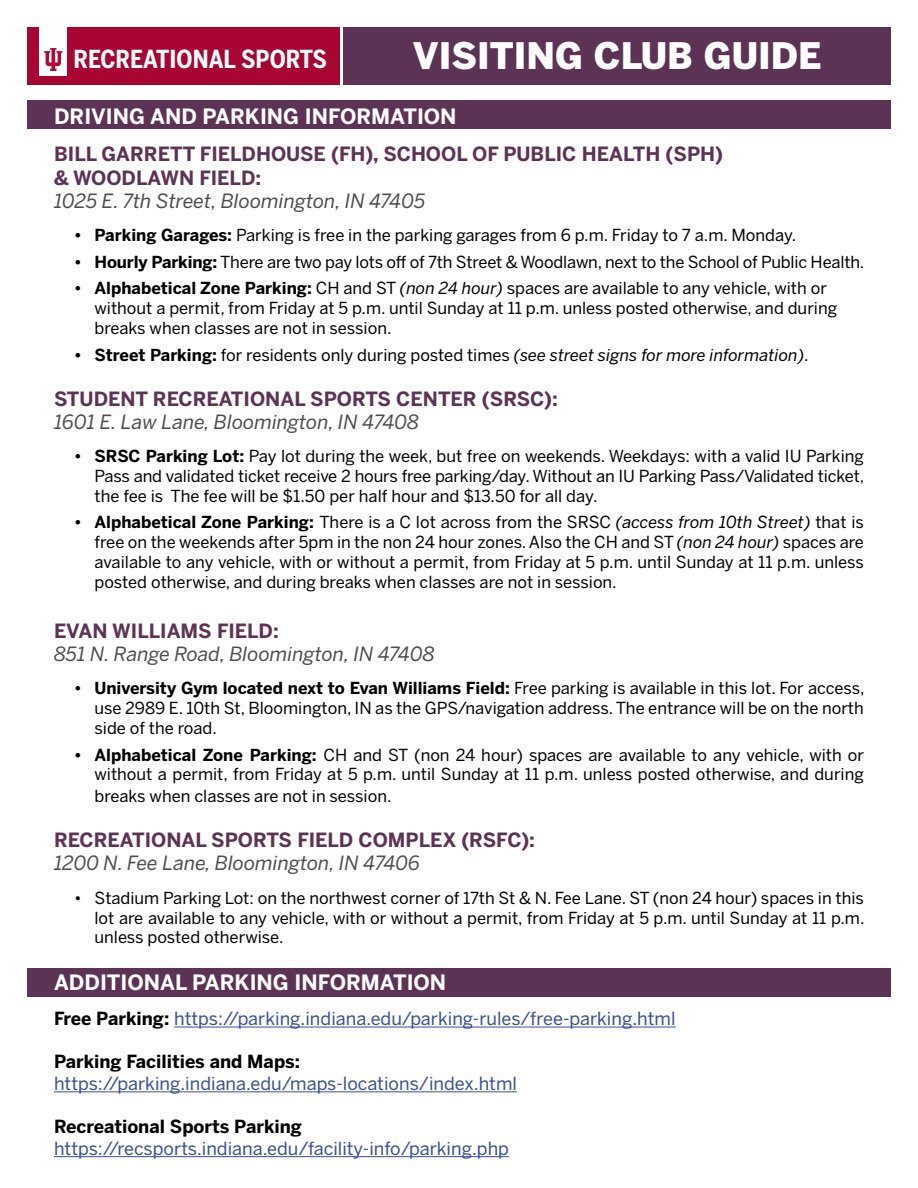
<style>
.page{position:relative;width:918px;height:1188px;background:#fff}
.page>*{position:absolute;margin:0;border:0;box-sizing:border-box;transform-origin:0 0}
.t1{font:900 36.3px "Benton Sans";color:#fff}
.t2{font:700 24.75px "Benton Sans Cond";color:#fff}
.t3{font:700 21px "Benton Sans";color:#fff}
.t4{font:700 19.5px/23.4px "Benton Sans";color:#5c3354}
.t5{font:italic 19.5px "Benton Sans";color:#4d4d4f}
.t6{font:18px "Benton Sans";color:#3a4f96}
.t7{font:700 18px "Benton Sans";color:#000}
.t8{font:16.5px/19.8px "Benton Sans";color:#000;text-align:justify}
.s1{font-weight:700}
.s2{font-style:italic}
.s3{font-weight:700;color:#000}
</style>
<div class="page">
<div style="left:27px;top:27px;width:312px;height:57px;background:#a90533"></div>
<div style="left:343px;top:27px;width:548px;height:57px;background:#5c3354"></div>
<div style="left:39px;top:20px;width:28px;height:56px;background:#fff"></div>
<svg style="left:44px;top:48px;width:18px;height:23px"></svg>
<div style="left:27px;top:101px;width:864px;height:28px;background:#5c3354"></div>
<div style="left:27px;top:968px;width:864px;height:28px;background:#5c3354"></div>
<hr style="left:174px;top:1027px;width:502px;height:1px;background:#3a4f96">
<hr style="left:54px;top:1091px;width:463px;height:1px;background:#3a4f96">
<hr style="left:54px;top:1156px;width:455px;height:1px;background:#3a4f96">
<h2 class="t2" style="left:73px;top:44px;width:255px">RECREATIONAL SPORTS</h2>
<h1 class="t1" style="left:413px;top:32px;width:410px">VISITING CLUB GUIDE</h1>
<p class="t3" style="left:54px;top:104px;width:404px">DRIVING AND PARKING INFORMATION</p>
<p class="t4" style="left:54px;top:143px;width:671px">BILL GARRETT FIELDHOUSE (FH), SCHOOL OF PUBLIC HEALTH (SPH) &amp; WOODLAWN FIELD:</p>
<p class="t5" style="left:54px;top:189px;width:373px">1025 E. 7th Street, Bloomington, IN 47405</p>
<p class="t8" style="left:74px;top:226px;width:724px"><span class="s1">• Parking Garages:</span> Parking is free in the parking garages from 6 p.m. Friday to 7 a.m. Monday.</p>
<p class="t8" style="left:74px;top:252px;width:792px"><span class="s1">• Hourly Parking:</span> There are two pay lots off of 7th Street &amp; Woodlawn, next to the School of Public Health.</p>
<p class="t8" style="left:94px;top:279px;width:744px;text-align:left;text-indent:-20px"><span class="s1">• Alphabetical Zone Parking:</span> CH and ST <span class="s2">(non 24 hour)</span> spaces are available to any vehicle, with or without a permit, from Friday at 5 p.m. until Sunday at 11 p.m. unless posted otherwise, and during breaks when classes are not in session.</p>
<p class="t8" style="left:74px;top:345px;width:736px"><span class="s1">• Street Parking:</span> for residents only during posted times <span class="s2">(see street signs for more information)</span>.</p>
<p class="t4" style="left:54px;top:387px;width:505px">STUDENT RECREATIONAL SPORTS CENTER (SRSC):</p>
<p class="t5" style="left:54px;top:410px;width:367px">1601 E. Law Lane, Bloomington, IN 47408</p>
<p class="t8" style="left:94px;top:446px;width:771px;text-indent:-20px"><span class="s1">• SRSC Parking Lot:</span> Pay lot during the week, but free on weekends. Weekdays: with a valid IU Parking Pass and validated ticket receive 2 hours free parking/day. Without an IU Parking Pass/Validated ticket, the fee is The fee will be $1.50 per half hour and $13.50 for all day.</p>
<p class="t8" style="left:94px;top:513px;width:771px;text-indent:-20px"><span class="s1">• Alphabetical Zone Parking:</span> There is a C lot across from the SRSC <span class="s2">(access from 10th Street)</span> that is free on the weekends after 5pm in the non 24 hour zones. Also the CH and ST <span class="s2">(non 24 hour)</span> spaces are available to any vehicle, with or without a permit, from Friday at 5 p.m. until Sunday at 11 p.m. unless posted otherwise, and during breaks when classes are not in session.</p>
<p class="t4" style="left:54px;top:619px;width:226px">EVAN WILLIAMS FIELD:</p>
<p class="t5" style="left:54px;top:642px;width:382px">851 N. Range Road, Bloomington, IN 47408</p>
<p class="t8" style="left:94px;top:679px;width:772px;text-indent:-20px"><span class="s1">• University Gym located next to Evan Williams Field:</span> Free parking is available in this lot. For access, use 2989 E. 10th St, Bloomington, IN as the GPS/navigation address. The entrance will be on the north side of the road.</p>
<p class="t8" style="left:74px;top:745px;width:791px;text-align:right"><span class="s1">• Alphabetical Zone Parking:</span> CH and ST (non 24 hour) spaces are available to any vehicle, with or without a permit, from Friday at 5 p.m. until Sunday at 11 p.m. unless posted otherwise, and during</p>
<p class="t8" style="left:94px;top:786px;width:299px">breaks when classes are not in session.</p>
<p class="t4" style="left:54px;top:829px;width:483px">RECREATIONAL SPORTS FIELD COMPLEX (RSFC):</p>
<p class="t5" style="left:54px;top:852px;width:368px">1200 N. Fee Lane, Bloomington, IN 47406</p>
<p class="t8" style="left:94px;top:888px;width:772px;text-indent:-20px">• Stadium Parking Lot: on the northwest corner of 17th St &amp; N. Fee Lane. ST (non 24 hour) spaces in this lot are available to any vehicle, with or without a permit, from Friday at 5 p.m. until Sunday at 11 p.m. unless posted otherwise.</p>
<p class="t3" style="left:54px;top:969px;width:394px">ADDITIONAL PARKING INFORMATION</p>
<p class="t6" style="left:54px;top:1008px;width:623px"><span class="s3">Free Parking:</span> https://parking.indiana.edu/parking-rules/free-parking.html</p>
<p class="t7" style="left:54px;top:1051px;width:247px">Parking Facilities and Maps:</p>
<p class="t6" style="left:54px;top:1073px;width:465px">https://parking.indiana.edu/maps-locations/index.html</p>
<p class="t7" style="left:54px;top:1115px;width:250px">Recreational Sports Parking</p>
<p class="t6" style="left:54px;top:1137px;width:457px">https://recsports.indiana.edu/facility-info/parking.php</p>
</div>
